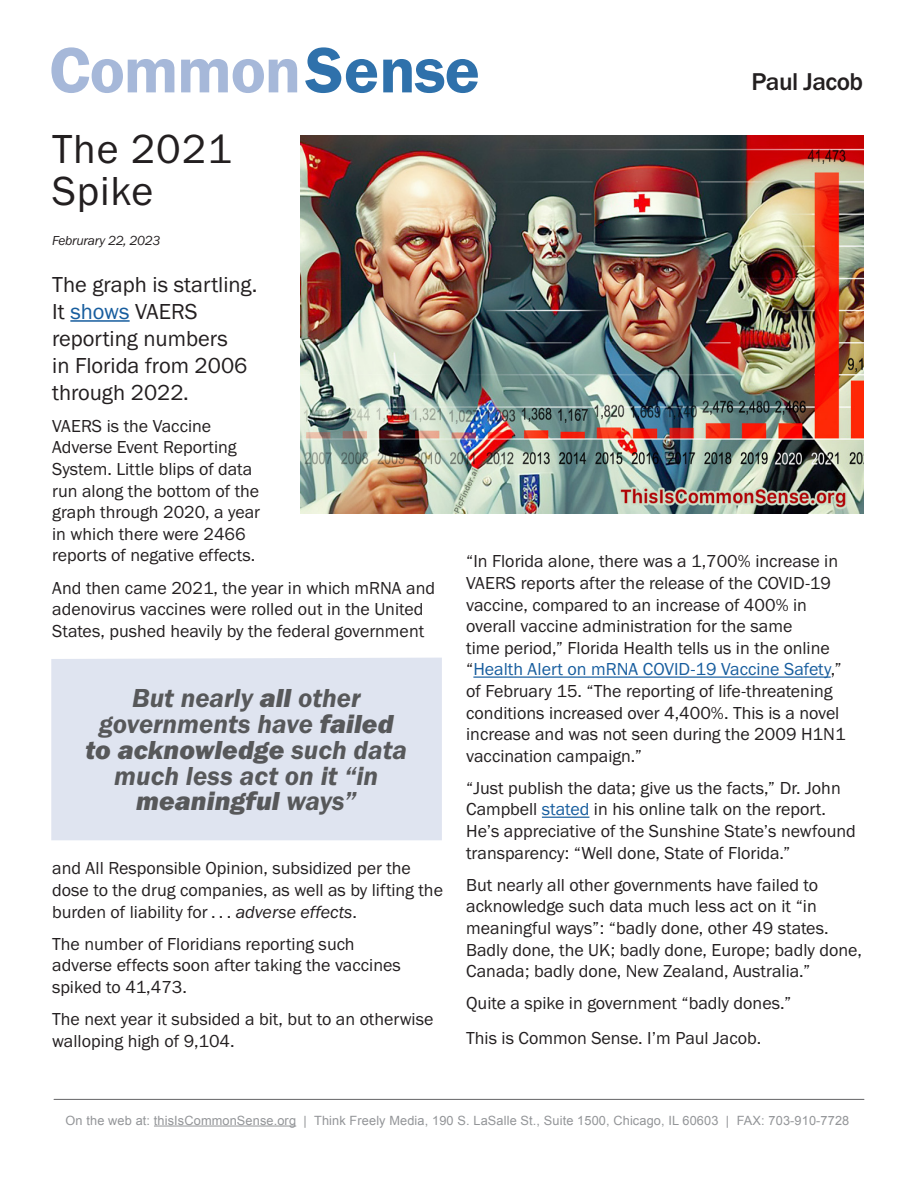
<style>
.page{position:relative;width:918px;height:1188px;background:#fff}
.page>*{position:absolute;margin:0;border:0;box-sizing:border-box;transform-origin:0 0}
.t1{font:66.45px "Franklin Gothic URW Dem";letter-spacing:-.02em;color:#a6b8d9}
.t2{font:42px/41.4px "Franklin Gothic URW Boo";letter-spacing:.02em;color:#231f20}
.t3{font:27px/25.8px "Franklin Gothic URW Dem Ita";color:#57585a;text-align:center}
.t4{font:500 25.2px "Franklin Gothic URW";letter-spacing:-.02em;color:#231f20}
.t5{font:22.5px/27px "Franklin Gothic URW Boo";color:#231f20}
.t6{font:18px/21.6px "Franklin Gothic URW Boo";color:#231f20}
.t7{font:13.5px "Franklin Gothic URW Boo Ita";letter-spacing:-.02em;color:#231f20}
.t8{font:12.75px "Arial";letter-spacing:.01em;color:#939598}
.s1{color:#2f71ab}
.s2{color:#175d9e}
.s3{font-family:"Franklin Gothic URW Hea Ita"}
.s4{font-family:"Franklin Gothic URW Boo Ita"}
</style>
<div class="page">
<hr style="left:70px;top:320px;width:60px;height:2px;background:#175d9e">
<hr style="left:473px;top:677px;width:358px;height:1px;background:#175d9e">
<hr style="left:542px;top:817px;width:47px;height:1px;background:#175d9e">
<hr style="left:154px;top:1126px;width:142px;height:1px;background:#939598">
<img style="left:300px;top:136px;width:564px;height:377px">
<hr style="left:54px;top:1099px;width:810px;height:1px;background:#636366">
<div style="left:51px;top:658px;width:391px;height:182px;background:#dfe4f0"></div>
<p class="t1" style="left:49px;top:29px;width:432px">Common<span class="s1">Sense</span></p>
<p class="t4" style="left:751px;top:66px;width:113px">Paul Jacob</p>
<p class="t2" style="left:52px;top:128px;width:181px">The 2021<br>Spike</p>
<p class="t7" style="left:52px;top:232px;width:110px">Februrary 22, 2023</p>
<p class="t5" style="left:52px;top:270px;width:207px">The graph is startling.<br>It <span class="s2">shows</span> VAERS reporting numbers<br>in Florida from 2006 through 2022.</p>
<p class="t6" style="left:52px;top:415px;width:210px">VAERS is the Vaccine<br>Adverse Event Reporting<br>System. Little blips of data run along the bottom of the graph through 2020, a year in which there were 2466 reports of negative effects.</p>
<p class="t6" style="left:52px;top:576px;width:385px">And then came 2021, the year in which mRNA and adenovirus vaccines were rolled out in the United<br>States, pushed heavily by the federal government</p>
<p class="t3" style="left:85px;top:684px;width:323px">But nearly <span class="s3">all</span> other governments have <span class="s3">failed to acknowledge</span> such data much less act on it “in <span class="s3">meaningful</span> ways”</p>
<p class="t6" style="left:52px;top:857px;width:392px">and All Responsible Opinion, subsidized per the dose to the drug companies, as well as by lifting the burden of liability for . . . <span class="s4">adverse effects</span>.</p>
<p class="t6" style="left:52px;top:932px;width:350px">The number of Floridians reporting such adverse effects soon after taking the vaccines spiked to 41,473.</p>
<p class="t6" style="left:52px;top:1008px;width:383px">The next year it subsided a bit, but to an otherwise walloping high of 9,104.</p>
<p class="t6" style="left:466px;top:550px;width:381px">“In Florida alone, there was a 1,700% increase in VAERS reports after the release of the COVID-19 vaccine, compared to an increase of 400% in overall vaccine administration for the same<br>time period,” Florida Health tells us in the online “<span class="s2">Health Alert on mRNA COVID-19 Vaccine Safety</span>,” of February 15. “The reporting of life-threatening conditions increased over 4,400%. This is a novel increase and was not seen during the 2009 H1N1 vaccination campaign.”</p>
<p class="t6" style="left:466px;top:777px;width:391px">“Just publish the data; give us the facts,” Dr. John Campbell <span class="s2">stated</span> in his online talk on the report.<br>He’s appreciative of the Sunshine State’s newfound transparency: “Well done, State of Florida.”</p>
<p class="t6" style="left:466px;top:874px;width:397px">But nearly all other governments have failed to acknowledge such data much less act on it “in meaningful ways”: “badly done, other 49 states.<br>Badly done, the UK; badly done, Europe; badly done, Canada; badly done, New Zealand, Australia.”</p>
<p class="t6" style="left:466px;top:992px;width:327px">Quite a spike in government “badly dones.”</p>
<p class="t6" style="left:466px;top:1027px;width:296px">This is Common Sense. I’m Paul Jacob.</p>
<p class="t8" style="left:66px;top:1112px;width:785px">On the web at: thisIsCommonSense.org | Think Freely Media, 190 S. LaSalle St., Suite 1500, Chicago, IL 60603 | FAX: 703-910-7728</p>
</div>
